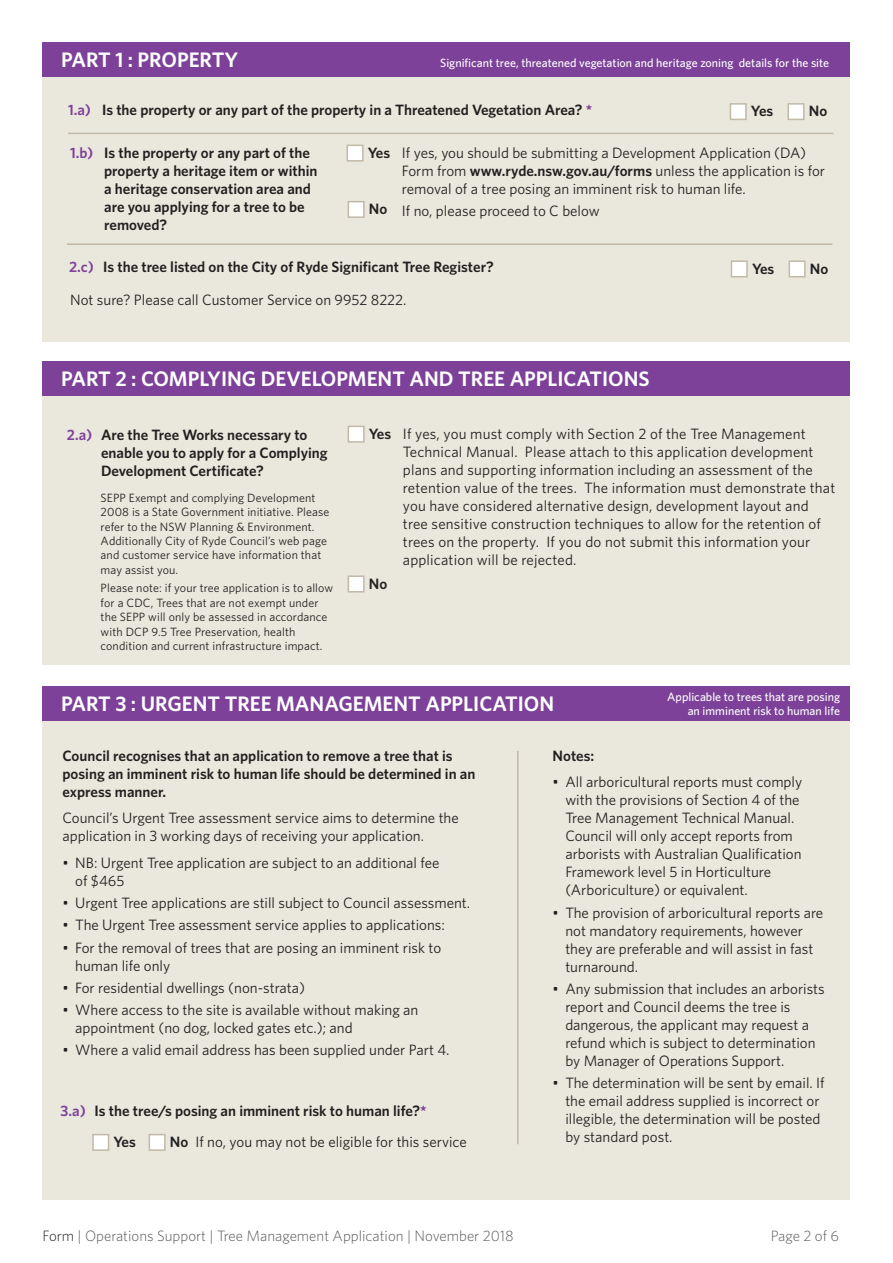
<style>
.page{position:relative;width:893px;height:1263px;background:#fff}
.page>*{position:absolute;margin:0;border:0;box-sizing:border-box;transform-origin:0 0}
.t1{font:600 21px "Whitney";color:#fff}
.t2{font:15px/18px "Whitney";color:#231f20}
.t3{font:600 15px/18px "Whitney";color:#231f20}
.t4{font:300 15px "Whitney";color:#58595b}
.t5{font:12px/14.4px "Whitney";letter-spacing:.01em;color:#231f20}
.t6{font:500 12px/14.4px "Whitney";color:#fff;text-align:right}
.s1{color:#7d4199}
.s2{font-weight:700;color:#7d4199}
.s3{font-weight:600}
.s4{color:#231f20}
</style>
<div class="page">
<div style="left:43px;top:71px;width:807px;height:271px;background:#eae7dd"></div>
<div style="left:43px;top:390px;width:807px;height:275px;background:#eae7dd"></div>
<div style="left:43px;top:714px;width:807px;height:485px;background:#eae7dd"></div>
<div style="left:43px;top:43px;width:807px;height:34px;background:#7d4199"></div>
<div style="left:43px;top:362px;width:807px;height:34px;background:#7d4199"></div>
<div style="left:43px;top:686px;width:807px;height:34px;background:#7d4199"></div>
<div style="left:787px;top:103px;width:17px;height:17px;background:#fff;border:2px solid #c2b9a7"></div>
<div style="left:730px;top:103px;width:17px;height:17px;background:#fff;border:2px solid #c2b9a7"></div>
<div style="left:789px;top:260px;width:17px;height:17px;background:#fff;border:2px solid #c2b9a7"></div>
<div style="left:731px;top:260px;width:17px;height:17px;background:#fff;border:2px solid #c2b9a7"></div>
<div style="left:348px;top:201px;width:17px;height:17px;background:#fff;border:2px solid #c2b9a7"></div>
<div style="left:348px;top:575px;width:17px;height:17px;background:#fff;border:2px solid #c2b9a7"></div>
<div style="left:347px;top:145px;width:17px;height:17px;background:#fff;border:2px solid #c2b9a7"></div>
<div style="left:348px;top:426px;width:17px;height:17px;background:#fff;border:2px solid #c2b9a7"></div>
<hr style="left:68px;top:133px;width:765px;height:1px;background:#c2b9a7">
<hr style="left:67px;top:243px;width:765px;height:2px;background:#c2b9a7">
<div style="left:149px;top:1134px;width:17px;height:17px;background:#fff;border:2px solid #c2b9a7"></div>
<div style="left:92px;top:1134px;width:17px;height:17px;background:#fff;border:2px solid #c2b9a7"></div>
<hr style="left:517px;top:751px;width:2px;height:393px;background:#c2b9a7">
<h1 class="t1" style="left:61px;top:46px;width:178px">PART 1 : PROPERTY</h1>
<p class="t6" style="left:440px;top:55px;width:390px">Significant tree, threatened vegetation and heritage zoning details for the site</p>
<p class="t3" style="left:68px;top:101px;width:526px"><span class="s1">1.a)</span> Is the property or any part of the property in a Threatened Vegetation Area? <span class="s2">*</span></p>
<p class="t3" style="left:751px;top:102px;width:24px">Yes</p>
<p class="t3" style="left:809px;top:102px;width:20px">No</p>
<p class="t3" style="left:104px;top:143px;width:215px;text-indent:-34px"><span class="s1">1.b)</span> Is the property or any part of the property a heritage item or within a heritage conservation area and are you applying for a tree to be removed?</p>
<p class="t2" style="left:402px;top:143px;width:425px">If yes, you should be submitting a Development Application (DA)<br>Form from <span class="s3">www.ryde.nsw.gov.au/forms</span> unless the application is for removal of a tree posing an imminent risk to human life.</p>
<p class="t3" style="left:368px;top:143px;width:24px">Yes</p>
<p class="t3" style="left:369px;top:199px;width:20px">No</p>
<p class="t2" style="left:402px;top:202px;width:199px">If no, please proceed to C below</p>
<p class="t3" style="left:69px;top:258px;width:426px"><span class="s1">2.c)</span> Is the tree listed on the City of Ryde Significant Tree Register?</p>
<p class="t3" style="left:752px;top:259px;width:24px">Yes</p>
<p class="t3" style="left:810px;top:259px;width:20px">No</p>
<p class="t2" style="left:70px;top:291px;width:338px">Not sure? Please call Customer Service on 9952 8222.</p>
<h1 class="t1" style="left:61px;top:365px;width:590px">PART 2 : COMPLYING DEVELOPMENT AND TREE APPLICATIONS</h1>
<p class="t3" style="left:101px;top:425px;width:228px;text-indent:-34px"><span class="s1">2.a)</span> Are the Tree Works necessary to enable you to apply for a Complying<br>Development Certificate?</p>
<p class="t5" style="left:101px;top:490px;width:230px">SEPP Exempt and complying Development 2008 is a State Government initiative. Please refer to the NSW Planning &amp; Environment.<br>Additionally City of Ryde Council’s web page and customer service have information that may assist you.</p>
<p class="t5" style="left:101px;top:581px;width:234px">Please note: if your tree application is to allow for a CDC, Trees that are not exempt under the SEPP will only be assessed in accordance with DCP 9.5 Tree Preservation, health condition and current infrastructure impact.</p>
<p class="t3" style="left:369px;top:424px;width:24px">Yes</p>
<p class="t3" style="left:369px;top:574px;width:20px">No</p>
<p class="t2" style="left:403px;top:424px;width:434px">If yes, you must comply with Section 2 of the Tree Management Technical Manual. Please attach to this application development plans and supporting information including an assessment of the retention value of the trees. The information must demonstrate that you have considered alternative design, development layout and tree sensitive construction techniques to allow for the retention of trees on the property. If you do not submit this information your application will be rejected.</p>
<h1 class="t1" style="left:61px;top:689px;width:494px">PART 3 : URGENT TREE MANAGEMENT APPLICATION</h1>
<p class="t6" style="left:667px;top:689px;width:174px">Applicable to trees that are posing an imminent risk to human life</p>
<p class="t3" style="left:62px;top:746px;width:414px">Council recognises that an application to remove a tree that is posing an imminent risk to human life should be determined in an express manner.</p>
<p class="t2" style="left:62px;top:809px;width:398px">Council’s Urgent Tree assessment service aims to determine the application in 3 working days of receiving your application.</p>
<p class="t2" style="left:75px;top:853px;width:366px;text-indent:-13px">• NB: Urgent Tree application are subject to an additional fee of $465</p>
<p class="t2" style="left:62px;top:893px;width:409px">• Urgent Tree applications are still subject to Council assessment.</p>
<p class="t2" style="left:62px;top:916px;width:384px">• The Urgent Tree assessment service applies to applications:</p>
<p class="t2" style="left:75px;top:938px;width:367px;text-indent:-13px">• For the removal of trees that are posing an imminent risk to human life only</p>
<p class="t2" style="left:62px;top:978px;width:244px">• For residential dwellings (non-strata)</p>
<p class="t2" style="left:75px;top:1000px;width:345px;text-indent:-13px">• Where access to the site is available without making an appointment (no dog, locked gates etc.); and</p>
<p class="t2" style="left:62px;top:1041px;width:389px">• Where a valid email address has been supplied under Part 4.</p>
<p class="t3" style="left:114px;top:1095px;width:315px;line-height:31px;text-indent:-53px"><span class="s1">3.a)</span> Is the tree/s posing an imminent risk to human life?<span class="s2">*<br></span>Yes</p>
<p class="t2" style="left:170px;top:1132px;width:298px"><span class="s3">No</span> If no, you may not be eligible for this service</p>
<p class="t3" style="left:553px;top:746px;width:43px">Notes:</p>
<p class="t2" style="left:565px;top:773px;width:238px;text-indent:-13px">• All arboricultural reports must comply with the provisions of Section 4 of the Tree Management Technical Manual.<br>Council will only accept reports from arborists with Australian Qualification Framework level 5 in Horticulture (Arboriculture) or equivalent.</p>
<p class="t2" style="left:565px;top:903px;width:259px;text-indent:-13px">• The provision of arboricultural reports are not mandatory requirements, however they are preferable and will assist in fast turnaround.</p>
<p class="t2" style="left:565px;top:979px;width:261px;text-indent:-13px">• Any submission that includes an arborists report and Council deems the tree is dangerous, the applicant may request a refund which is subject to determination by Manager of Operations Support.</p>
<p class="t2" style="left:565px;top:1073px;width:261px;text-indent:-13px">• The determination will be sent by email. If the email address supplied is incorrect or illegible, the determination will be posted by standard post.</p>
<p class="t4" style="left:43px;top:1226px;width:473px"><span class="s4">Form</span> | Operations Support | Tree Management Application | November 2018</p>
<p class="t4" style="left:771px;top:1226px;width:70px">Page 2 of 6</p>
</div>
